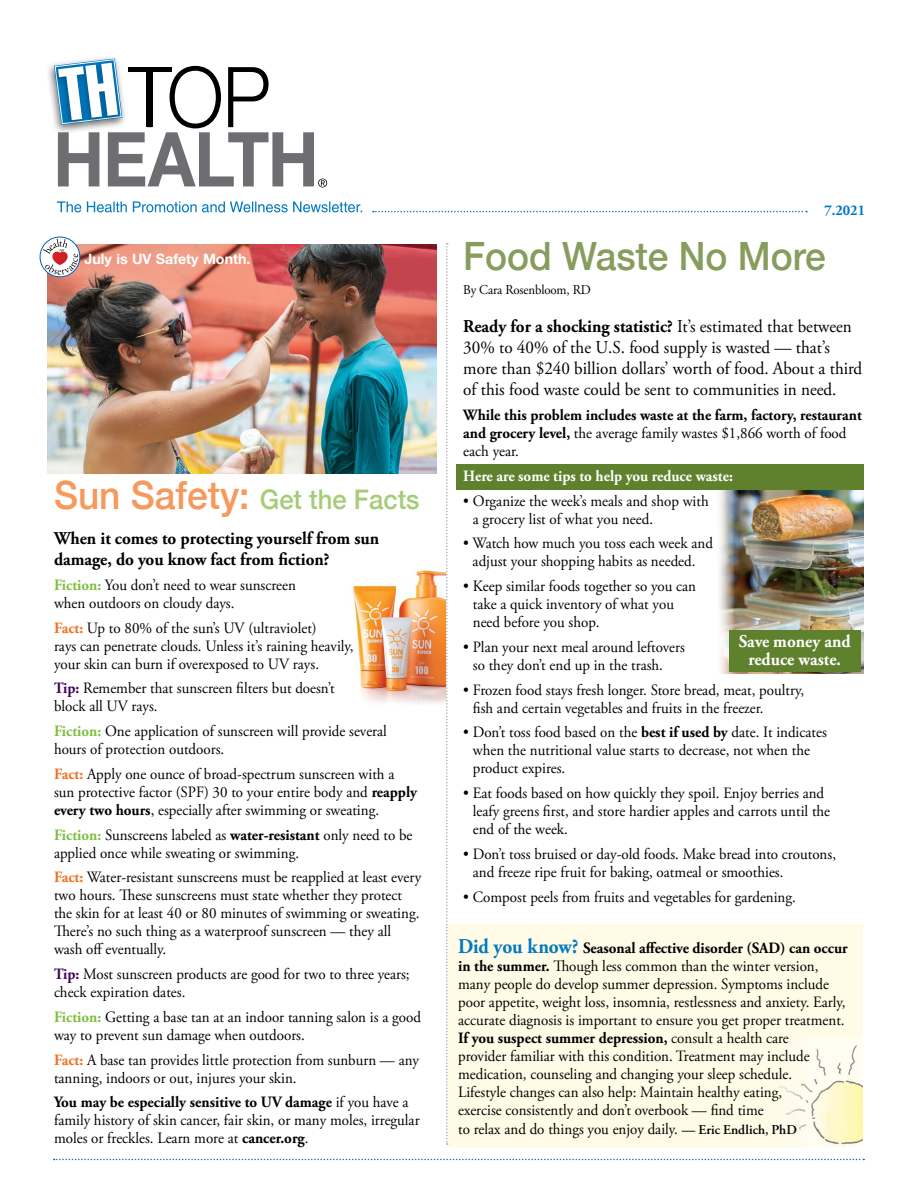
<style>
.page{position:relative;width:918px;height:1188px;background:#fff}
.page>*{position:absolute;margin:0;border:0;box-sizing:border-box;transform-origin:0 0}
.Headline_-_garamond{font:500 39px "Helvetica Neue";color:#879d5d;scale:.95 1}
.Headline_-_garamond-2{font:500 27px "Helvetica Neue";color:#a5cc76;scale:.95 1}
.Headline_-_garamond-3{font:18px/21px "Adobe Garamond Pro";color:#000;scale:.95 1}
.Headline_-_garamond-4{font:700 18px/21px "Adobe Garamond Pro";color:#000;scale:.95 1}
.Headline_-_garamond-5{font:700 18px/18px "Adobe Garamond Pro";color:#fff;text-align:center;scale:.95 1}
.Headline_-_garamond-6{font:15.75px/18px "Adobe Garamond Pro";color:#000;scale:.95 1}
.Headline_-_garamond-7{font:700 15.75px/18px "Adobe Garamond Pro";color:#000;scale:.95 1}
.Headline_-_garamond-8{font:700 15.75px "Adobe Garamond Pro";color:#fff;scale:.95 1}
.Weiss_body{font:700 15px "Adobe Garamond Pro";color:#0079c1;scale:.95 1}
.dhead1{font:700 14.25px "Helvetica Neue";color:#fff}
.Body_text{font:13.5px "Adobe Garamond Pro";letter-spacing:-.01em;color:#000;scale:.95 1}
.s1{font-size:39px;color:#f7985c}
.s2{font-weight:700;color:#81bd41}
.s3{font-weight:700;color:#f37121}
.s4{font-weight:700;color:#40055a}
.s5{font-weight:700}
.s6{font-weight:400}
.s7{font-weight:700;font-size:21px;color:#0079c1}
.s8{font-weight:600;font-size:13.5px}
</style>
<div class="page">
<div style="left:447px;top:924px;width:416px;height:224px;background:#fffbe7"></div>
<img style="left:779px;top:1039px;width:84px;height:109px">
<img style="left:719px;top:490px;width:145px;height:183px">
<div style="left:457px;top:464px;width:407px;height:26px;background:#5f802c"></div>
<img style="left:353px;top:570px;width:93px;height:133px">
<svg style="left:446px;top:243px;width:2px;height:902px"></svg>
<img style="left:48px;top:244px;width:388px;height:229px">
<div style="left:729px;top:630px;width:132px;height:41px;background:#5f802c"></div>
<div style="left:49px;top:58px;width:75px;height:72px;background:#000;opacity:.3"></div>
<svg style="left:373px;top:211px;width:434px;height:1px"></svg>
<svg style="left:57px;top:201px;width:305px;height:11px"></svg>
<svg style="left:54px;top:59px;width:273px;height:128px"></svg>
<svg style="left:54px;top:1159px;width:810px;height:1px"></svg>
<div style="left:128px;top:67px;width:44px;height:5px;background:#000"></div>
<svg style="left:39px;top:236px;width:44px;height:43px"></svg>
<p class="dhead1" style="left:85px;top:248px;width:168px">July is UV Safety Month.</p>
<p class="Headline_-_garamond-2" style="left:54px;top:477px;width:386px"><span class="s1">Sun Safety:</span> Get the Facts</p>
<p class="Headline_-_garamond-4" style="left:54px;top:528px;width:344px">When it comes to protecting yourself from sun damage, do you know fact from fiction?</p>
<p class="Headline_-_garamond-6" style="left:54px;top:576px;width:256px"><span class="s2">Fiction:</span> You don’t need to wear sunscreen when outdoors on cloudy days.</p>
<p class="Headline_-_garamond-6" style="left:54px;top:619px;width:317px"><span class="s3">Fact:</span> Up to 80% of the sun’s UV (ultraviolet)<br>rays can penetrate clouds. Unless it’s raining heavily, your skin can burn if overexposed to UV rays.</p>
<p class="Headline_-_garamond-6" style="left:54px;top:680px;width:297px"><span class="s4">Tip:</span> Remember that sunscreen filters but doesn’t block all UV rays.</p>
<p class="Headline_-_garamond-6" style="left:54px;top:723px;width:352px"><span class="s2">Fiction:</span> One application of sunscreen will provide several hours of protection outdoors.</p>
<p class="Headline_-_garamond-6" style="left:54px;top:765px;width:384px"><span class="s3">Fact:</span> Apply one ounce of broad-spectrum sunscreen with a sun protective factor (SPF) 30 to your entire body and <span class="s5">reapply every two hours</span>, especially after swimming or sweating.</p>
<p class="Headline_-_garamond-6" style="left:54px;top:826px;width:379px"><span class="s2">Fiction:</span> Sunscreens labeled as <span class="s5">water-resistant</span> only need to be applied once while sweating or swimming.</p>
<p class="Headline_-_garamond-6" style="left:54px;top:869px;width:388px"><span class="s3">Fact:</span> Water-resistant sunscreens must be reapplied at least every two hours. These sunscreens must state whether they protect the skin for at least 40 or 80 minutes of swimming or sweating.<br>There’s no such thing as a waterproof sunscreen — they all wash off eventually.</p>
<p class="Headline_-_garamond-6" style="left:54px;top:966px;width:376px"><span class="s4">Tip:</span> Most sunscreen products are good for two to three years; check expiration dates.</p>
<p class="Headline_-_garamond-6" style="left:54px;top:1008px;width:388px"><span class="s2">Fiction:</span> Getting a base tan at an indoor tanning salon is a good way to prevent sun damage when outdoors.</p>
<p class="Headline_-_garamond-6" style="left:54px;top:1051px;width:386px"><span class="s3">Fact:</span> A base tan provides little protection from sunburn — any tanning, indoors or out, injures your skin.</p>
<p class="Headline_-_garamond-6" style="left:54px;top:1094px;width:386px"><span class="s5">You may be especially sensitive to UV damage</span> if you have a family history of skin cancer, fair skin, or many moles, irregular moles or freckles. Learn more at <span class="s5">cancer.org</span>.</p>
<p class="Weiss_body" style="left:824px;top:201px;width:44px">7.2021</p>
<p class="Headline_-_garamond" style="left:463px;top:225px;width:383px">Food Waste No More</p>
<p class="Body_text" style="left:463px;top:282px;width:136px">By Cara Rosenbloom, RD</p>
<p class="Headline_-_garamond-3" style="left:463px;top:317px;width:422px"><span class="s5">Ready for a shocking statistic?</span> It’s estimated that between 30% to 40% of the U.S. food supply is wasted — that’s more than $240 billion dollars’ worth of food. About a third of this food waste could be sent to communities in need.</p>
<p class="Headline_-_garamond-7" style="left:463px;top:406px;width:421px">While this problem includes waste at the farm, factory, restaurant and grocery level, <span class="s6">the average family wastes $1,866 worth of food each year.</span></p>
<p class="Headline_-_garamond-8" style="left:463px;top:467px;width:285px">Here are some tips to help you reduce waste:</p>
<p class="Headline_-_garamond-6" style="left:473px;top:492px;width:250px;text-indent:-10px">• Organize the week’s meals and shop with a grocery list of what you need.</p>
<p class="Headline_-_garamond-6" style="left:463px;top:535px;width:264px;text-align:center">• Watch how much you toss each week and adjust your shopping habits as needed.</p>
<p class="Headline_-_garamond-6" style="left:473px;top:578px;width:237px;text-indent:-10px">• Keep similar foods together so you can take a quick inventory of what you need before you shop.</p>
<p class="Headline_-_garamond-6" style="left:473px;top:638px;width:225px;text-indent:-10px">• Plan your next meal around leftovers so they don’t end up in the trash.</p>
<p class="Headline_-_garamond-6" style="left:473px;top:681px;width:350px;text-indent:-10px">• Frozen food stays fresh longer. Store bread, meat, poultry, fish and certain vegetables and fruits in the freezer.</p>
<p class="Headline_-_garamond-6" style="left:473px;top:724px;width:374px;text-indent:-10px">• Don’t toss food based on the <span class="s5">best if used by</span> date. It indicates when the nutritional value starts to decrease, not when the product expires.</p>
<p class="Headline_-_garamond-6" style="left:473px;top:785px;width:378px;text-indent:-10px">• Eat foods based on how quickly they spoil. Enjoy berries and leafy greens first, and store hardier apples and carrots until the end of the week.</p>
<p class="Headline_-_garamond-6" style="left:473px;top:845px;width:384px;text-indent:-10px">• Don’t toss bruised or day-old foods. Make bread into croutons, and freeze ripe fruit for baking, oatmeal or smoothies.</p>
<p class="Headline_-_garamond-6" style="left:463px;top:888px;width:352px">• Compost peels from fruits and vegetables for gardening.</p>
<p class="Headline_-_garamond-6" style="left:458px;top:940px;width:412px"><span class="s7">Did you know?</span> <span class="s5">Seasonal affective disorder (SAD) can occur in the summer.</span> Though less common than the winter version, many people do develop summer depression. Symptoms include poor appetite, weight loss, insomnia, restlessness and anxiety. Early, accurate diagnosis is important to ensure you get proper treatment.<br><span class="s5">If you suspect summer depression,</span> consult a health care<br>provider familiar with this condition. Treatment may include medication, counseling and changing your sleep schedule.<br>Lifestyle changes can also help: Maintain healthy eating,<br>exercise consistently and don’t overbook — find time<br>to relax and do things you enjoy daily. <span class="s8">— Eric Endlich, PhD</span></p>
<p class="Headline_-_garamond-5" style="left:739px;top:633px;width:119px">Save money and reduce waste.</p>
</div>
